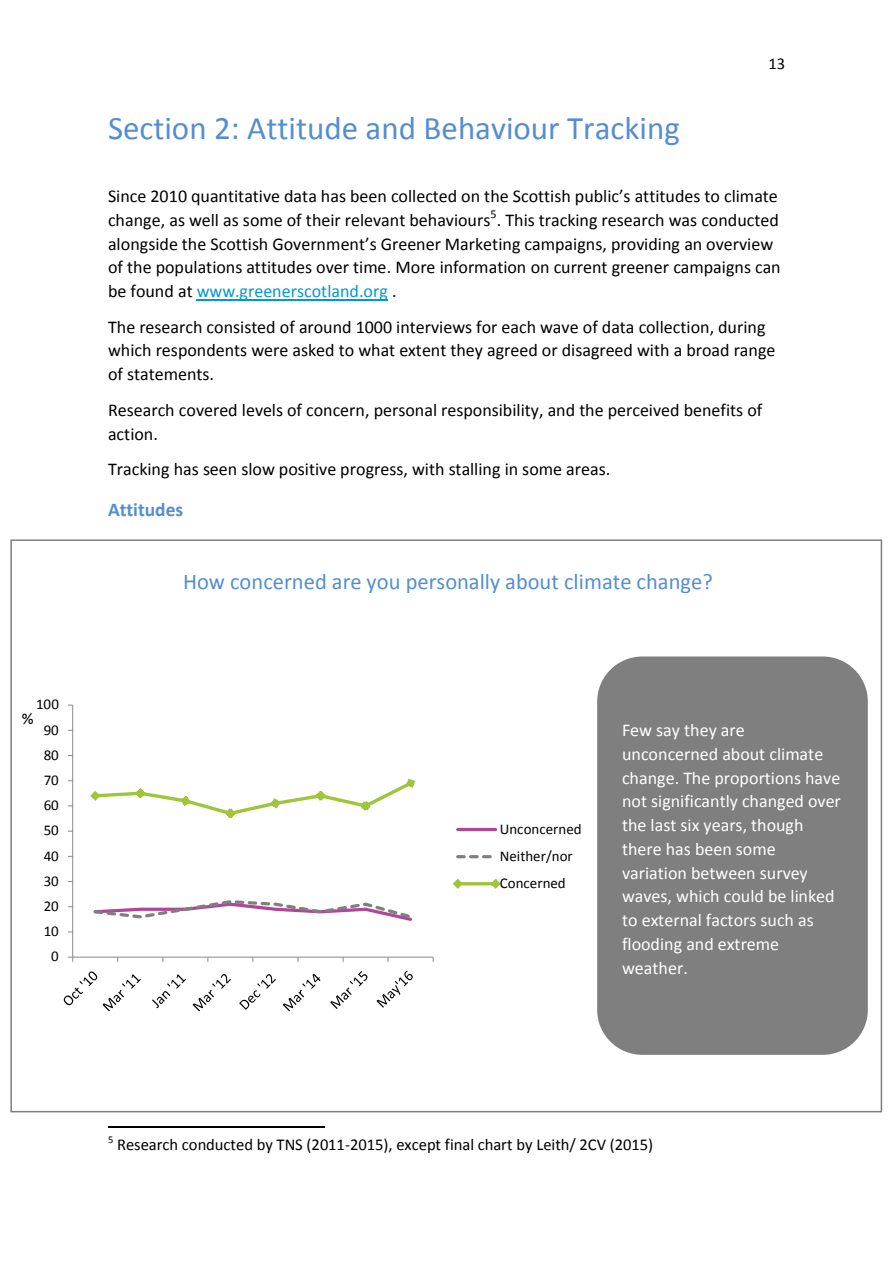
<style>
.page{position:relative;width:893px;height:1263px;background:#fff}
.page>*{position:absolute;margin:0;border:0;box-sizing:border-box;transform-origin:0 0}
.t1{font:33px "Calibri";color:#548dd4}
.t2{font:22.5px "Calibri";color:#548dd4}
.t3{font:700 19.5px "Calibri";color:#548dd4}
.t4{font:18px/23.7px "Calibri";color:#000}
.t5{font:18px/23.7px "Calibri";color:#fff}
.t6{font:16.5px "Calibri";color:#000}
.t7{font:15px "Calibri";color:#000}
.t8{font:12px "Calibri";color:#000}
.t9{font:10.5px "Calibri";color:#000}
.s1{color:#0098d6}
</style>
<div class="page">
<hr style="left:197px;top:299px;width:191px;height:1px;background:#0098d6">
<hr style="left:108px;top:1126px;width:216px;height:1px;background:#000">
<div style="left:597px;top:656px;width:271px;height:399px;background:#7f7f7f;border-radius:45px"></div>
<img style="left:11px;top:709px;width:1px;height:27px">
<hr style="left:72px;top:705px;width:1px;height:252px;background:#898989">
<hr style="left:73px;top:957px;width:360px;height:1px;background:#898989">
<svg style="left:93px;top:900px;width:320px;height:21px"></svg>
<svg style="left:90px;top:779px;width:325px;height:39px"></svg>
<svg style="left:64px;top:971px;width:33px;height:34px"></svg>
<svg style="left:103px;top:974px;width:38px;height:37px"></svg>
<svg style="left:152px;top:974px;width:34px;height:34px"></svg>
<svg style="left:193px;top:974px;width:38px;height:37px"></svg>
<svg style="left:239px;top:974px;width:37px;height:36px"></svg>
<svg style="left:283px;top:974px;width:37px;height:37px"></svg>
<svg style="left:330px;top:971px;width:37px;height:38px"></svg>
<svg style="left:377px;top:971px;width:36px;height:37px"></svg>
<hr style="left:458px;top:828px;width:38px;height:3px;background:#b0469a">
<svg style="left:458px;top:855px;width:34px;height:3px"></svg>
<svg style="left:453px;top:879px;width:48px;height:10px"></svg>
<p class="t7" style="left:36px;top:698px;width:24px">100</p>
<p class="t6" style="left:22px;top:712px;width:13px">%</p>
<p class="t7" style="left:44px;top:723px;width:17px">90</p>
<p class="t7" style="left:44px;top:748px;width:17px">80</p>
<p class="t7" style="left:44px;top:774px;width:17px">70</p>
<p class="t7" style="left:44px;top:799px;width:17px">60</p>
<p class="t7" style="left:44px;top:824px;width:17px">50</p>
<p class="t7" style="left:44px;top:849px;width:17px">40</p>
<p class="t7" style="left:44px;top:874px;width:17px">30</p>
<p class="t7" style="left:44px;top:900px;width:17px">20</p>
<p class="t7" style="left:44px;top:925px;width:17px">10</p>
<p class="t7" style="left:51px;top:950px;width:9px">0</p>
<h2 class="t1" style="left:108px;top:115px;width:573px">Section 2: Attitude and Behaviour Tracking</h2>
<p class="t6" style="left:768px;top:56px;width:18px">13</p>
<p class="t4" style="left:108px;top:186px;width:672px">Since 2010 quantitative data has been collected on the Scottish public’s attitudes to climate change, as well as some of their relevant behaviours . This tracking research was conducted</p>
<p class="t8" style="left:491px;top:209px;width:8px">5</p>
<p class="t4" style="left:108px;top:233px;width:674px">alongside the Scottish Government’s Greener Marketing campaigns, providing an overview of the populations attitudes over time. More information on current greener campaigns can be found at <span class="s1">www.greenerscotland.org</span> .</p>
<p class="t4" style="left:108px;top:316px;width:669px">The research consisted of around 1000 interviews for each wave of data collection, during which respondents were asked to what extent they agreed or disagreed with a broad range of statements.</p>
<p class="t4" style="left:108px;top:399px;width:656px">Research covered levels of concern, personal responsibility, and the perceived benefits of action.</p>
<p class="t4" style="left:108px;top:459px;width:504px">Tracking has seen slow positive progress, with stalling in some areas.</p>
<h3 class="t3" style="left:108px;top:501px;width:77px">Attitudes</h3>
<h1 class="t2" style="left:183px;top:572px;width:531px">How concerned are you personally about climate change?</h1>
<p class="t7" style="left:500px;top:823px;width:83px">Unconcerned</p>
<p class="t7" style="left:500px;top:850px;width:74px">Neither/nor</p>
<p class="t7" style="left:500px;top:877px;width:67px">Concerned</p>
<p class="t5" style="left:622px;top:720px;width:220px">Few say they are unconcerned about climate change. The proportions have not significantly changed over the last six years, though there has been some variation between survey waves, which could be linked to external factors such as flooding and extreme weather.</p>
<p class="t9" style="left:108px;top:1135px;width:7px">5</p>
<p class="t6" style="left:117px;top:1138px;width:538px">Research conducted by TNS (2011-2015), except final chart by Leith/ 2CV (2015)</p>
</div>
